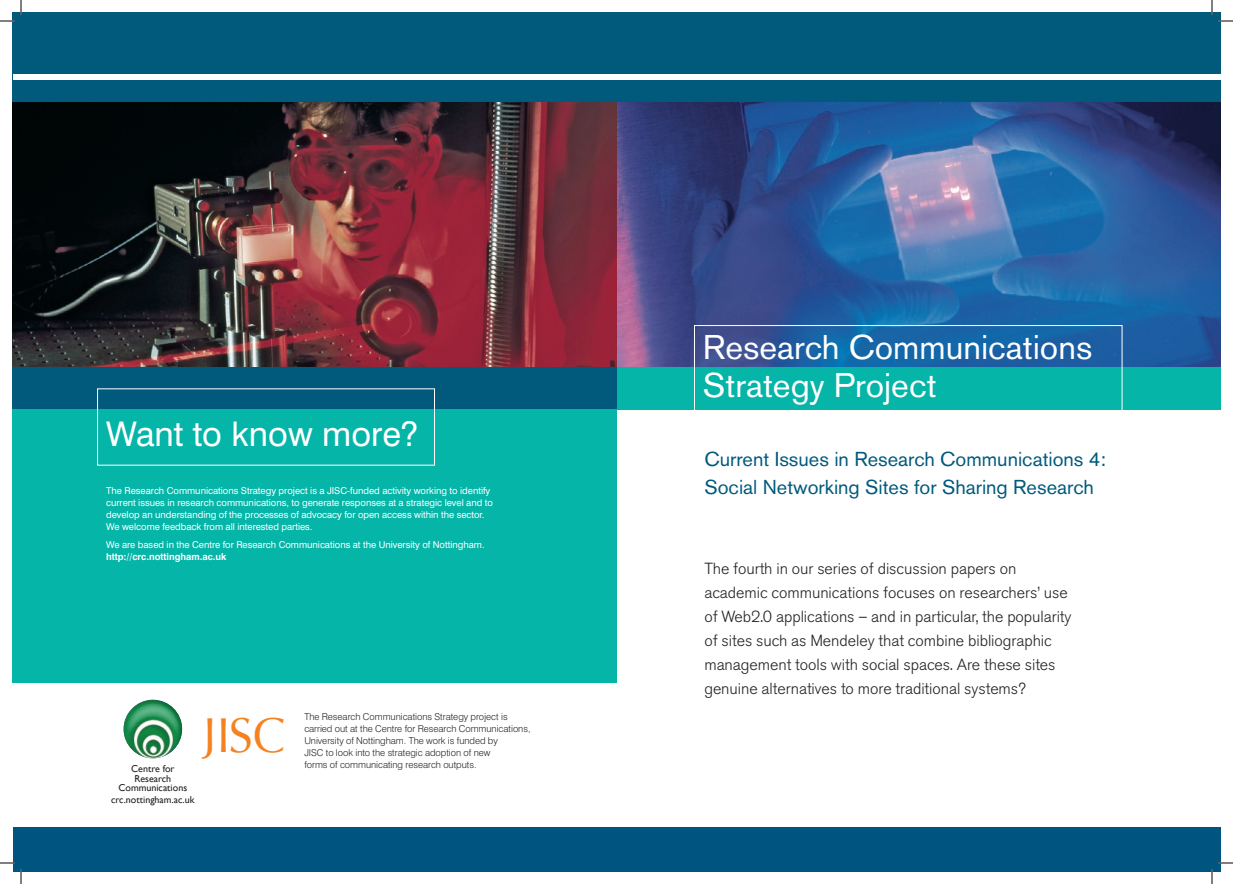
<style>
.page{position:relative;width:1233px;height:884px;background:#fff}
.page>*{position:absolute;margin:0;border:0;box-sizing:border-box;transform-origin:0 0}
.t1{font:48.9px "Optima";color:#f58220}
.t2{font:34px/37.4px "Akzidenz Grotesk BE";color:#fff}
.t3{font:34px "Swiss 721 BT";color:#fff}
.t4{font:20px/28px "Akzidenz Grotesk BE";color:#015a7c}
.t5{font:300 16px/24px "Akzidenz Grotesk BE";letter-spacing:-.005em;color:#231f20}
.t6{font:10px/10px "Gill Sans";color:#231f20;text-align:center}
.t7{font:9.5px/12px "Swiss 721 BT";letter-spacing:-.005em;color:#fff}
.t8{font:300 9.5px/12px "Swiss 721 BT";letter-spacing:-.005em;color:#231f20}
.t9{font:700 9.5px "Swiss 721 BT";letter-spacing:-.005em;color:#fff}
</style>
<div class="page">
<div style="left:616px;top:367px;width:604px;height:42px;background:#04b5a8"></div>
<div style="left:12px;top:367px;width:604px;height:42px;background:#015a7c"></div>
<div style="left:12px;top:409px;width:604px;height:273px;background:#04b5a8"></div>
<img style="left:616px;top:102px;width:604px;height:265px">
<img style="left:12px;top:102px;width:604px;height:265px">
<div style="left:12px;top:827px;width:1208px;height:44px;background:#005480"></div>
<div style="left:694px;top:325px;width:428px;height:96px;border:1px solid #fff"></div>
<div style="left:616px;top:12px;width:604px;height:90px;background:#015a7c"></div>
<div style="left:12px;top:12px;width:604px;height:90px;background:#015a7c"></div>
<img style="left:124px;top:700px;width:58px;height:58px;border-radius:29px">
<div style="left:12px;top:74px;width:1208px;height:6px;background:#fff"></div>
<svg style="left:1218px;top:20px;width:15px;height:2px"></svg>
<svg style="left:1218px;top:862px;width:15px;height:2px"></svg>
<svg style="left:0;top:0;width:22px;height:22px"></svg>
<svg style="left:0;top:862px;width:22px;height:22px"></svg>
<svg style="left:1211px;top:0;width:1px;height:15px"></svg>
<svg style="left:1211px;top:869px;width:1px;height:15px"></svg>
<h2 class="t3" style="left:106px;top:413px;width:314px">Want to know more?</h2>
<p class="t7" style="left:106px;top:485px;width:388px">The Research Communications Strategy project is a JISC-funded activity working to identify current issues in research communications, to generate responses at a strategic level and to develop an understanding of the processes of advocacy for open access within the sector.<br>We welcome feedback from all interested parties.</p>
<p class="t7" style="left:106px;top:538px;width:380px">We are based in the Centre for Research Communications at the University of Nottingham.</p>
<p class="t9" style="left:106px;top:551px;width:122px">http://crc.nottingham.ac.uk</p>
<h1 class="t1" style="left:203px;top:707px;width:84px">JISC</h1>
<p class="t6" style="left:131px;top:763px;width:45px">Centre for<br>Research</p>
<p class="t6" style="left:111px;top:781px;width:85px;line-height:12px">Communications crc.nottingham.ac.uk</p>
<p class="t8" style="left:304px;top:710px;width:228px">The Research Communications Strategy project is carried out at the Centre for Research Communications, University of Nottingham. The work is funded by<br>JISC to look into the strategic adoption of new<br>forms of communicating research outputs.</p>
<h2 class="t2" style="left:703px;top:329px;width:391px">Research Communications<br>Strategy Project</h2>
<h3 class="t4" style="left:704px;top:445px;width:403px">Current Issues in Research Communications 4:<br>Social Networking Sites for Sharing Research</h3>
<p class="t5" style="left:704px;top:557px;width:369px">The fourth in our series of discussion papers on academic communications focuses on researchers’ use of Web2.0 applications – and in particular, the popularity of sites such as Mendeley that combine bibliographic management tools with social spaces. Are these sites genuine alternatives to more traditional systems?</p>
</div>
